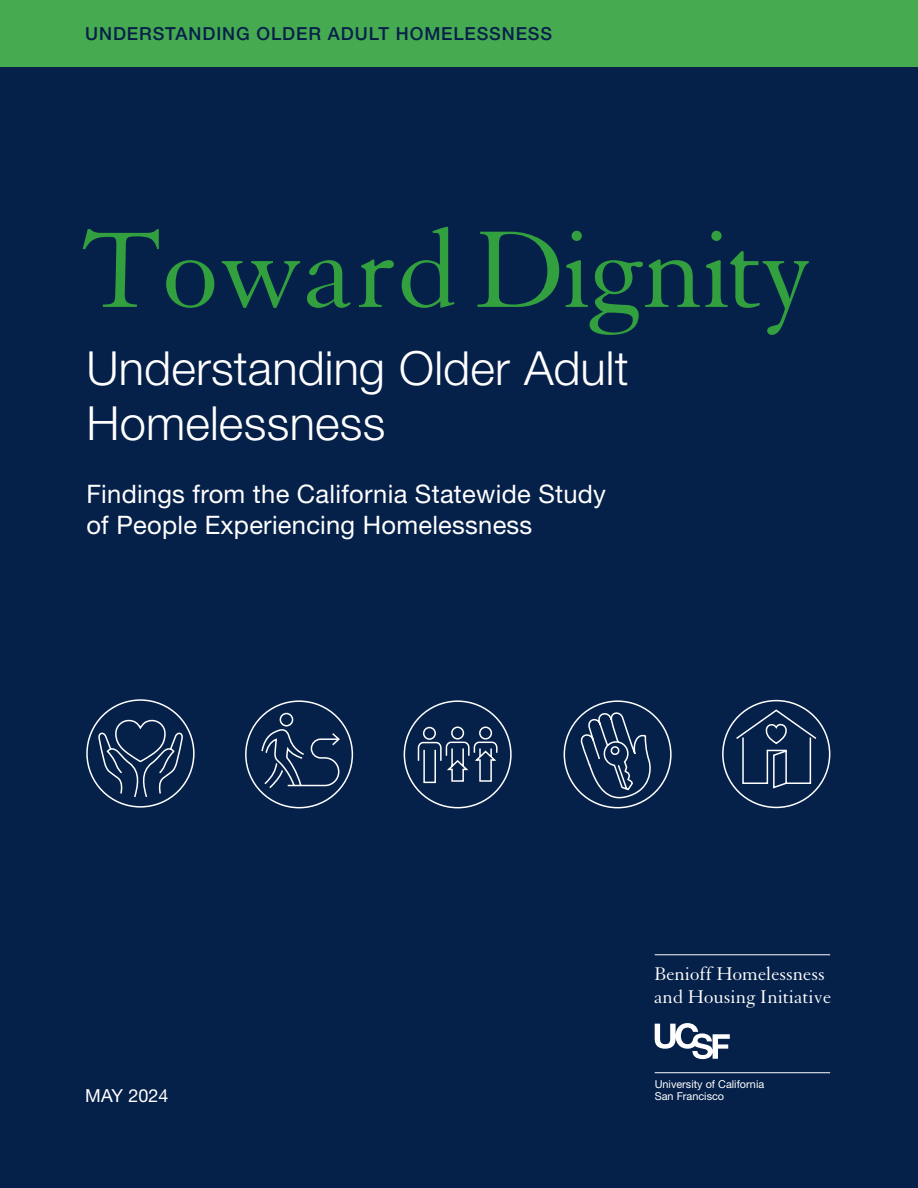
<style>
.page{position:relative;width:918px;height:1188px;background:#fff}
.page>*{position:absolute;margin:0;border:0;box-sizing:border-box;transform-origin:0 0}
.t1{font:118.65px "Granjon LT Std";letter-spacing:-.01em;color:#32a03e}
.Body_Copy_-_Granyon_11_13_5_-_Bwtn_Secti{font:300 47.1px/55.1px "Helvetica Neue LT Std";letter-spacing:.005em;color:#fff}
.Body_Copy_-_Granyon_11_13_5_-_Bwtn_Secti-2{font:25.5px/31.5px "Helvetica Neue LT Std";letter-spacing:.01em;color:#fff}
.t2{font:20.1px/22.4px "Granjon LT Std";color:#fff}
.Body_Copy_-_Granyon_11_13_5_-_Bwtn_Secti-3{font:500 18px "Helvetica Neue LT Std";letter-spacing:.05em;color:#052049}
.Body_Copy_-_Granyon_11_13_5_-_Bwtn_Secti-4{font:18px "Helvetica Neue LT Std";letter-spacing:.005em;color:#fff}
.t3{font:10.95px/11.4px "Helvetica Neue LT Std";color:#fff}
</style>
<div class="page">
<div style="left:0;top:48px;width:918px;height:1140px;background:#052049"></div>
<div style="left:0;top:0;width:918px;height:67px;background:#46aa51"></div>
<svg style="left:655px;top:1023px;width:75px;height:36px"></svg>
<hr style="left:655px;top:954px;width:175px;height:1px;background:#fff">
<hr style="left:655px;top:1072px;width:175px;height:1px;background:#fff">
<svg style="left:86px;top:699px;width:109px;height:109px"></svg>
<svg style="left:563px;top:700px;width:109px;height:109px"></svg>
<svg style="left:245px;top:700px;width:109px;height:109px"></svg>
<svg style="left:722px;top:699px;width:109px;height:110px"></svg>
<div style="left:404px;top:700px;width:108px;height:108px;border:2px solid #fff;border-radius:50%"></div>
<svg style="left:417px;top:726px;width:81px;height:58px"></svg>
<p class="Body_Copy_-_Granyon_11_13_5_-_Bwtn_Secti-3" style="left:85px;top:23px;width:469px">UNDERSTANDING OLDER ADULT HOMELESSNESS</p>
<p class="t1" style="left:79px;top:207px;width:735px">Toward Dignity</p>
<p class="Body_Copy_-_Granyon_11_13_5_-_Bwtn_Secti" style="left:86px;top:340px;width:544px">Understanding Older Adult<br>Homelessness</p>
<p class="Body_Copy_-_Granyon_11_13_5_-_Bwtn_Secti-2" style="left:86px;top:477px;width:521px">Findings from the California Statewide Study of People Experiencing Homelessness</p>
<p class="Body_Copy_-_Granyon_11_13_5_-_Bwtn_Secti-4" style="left:85px;top:1085px;width:85px">MAY 2024</p>
<p class="t2" style="left:654px;top:963px;width:179px">Benioff Homelessness and Housing Initiative</p>
<p class="t3" style="left:655px;top:1079px;width:111px">University of California<br>San Francisco</p>
</div>
